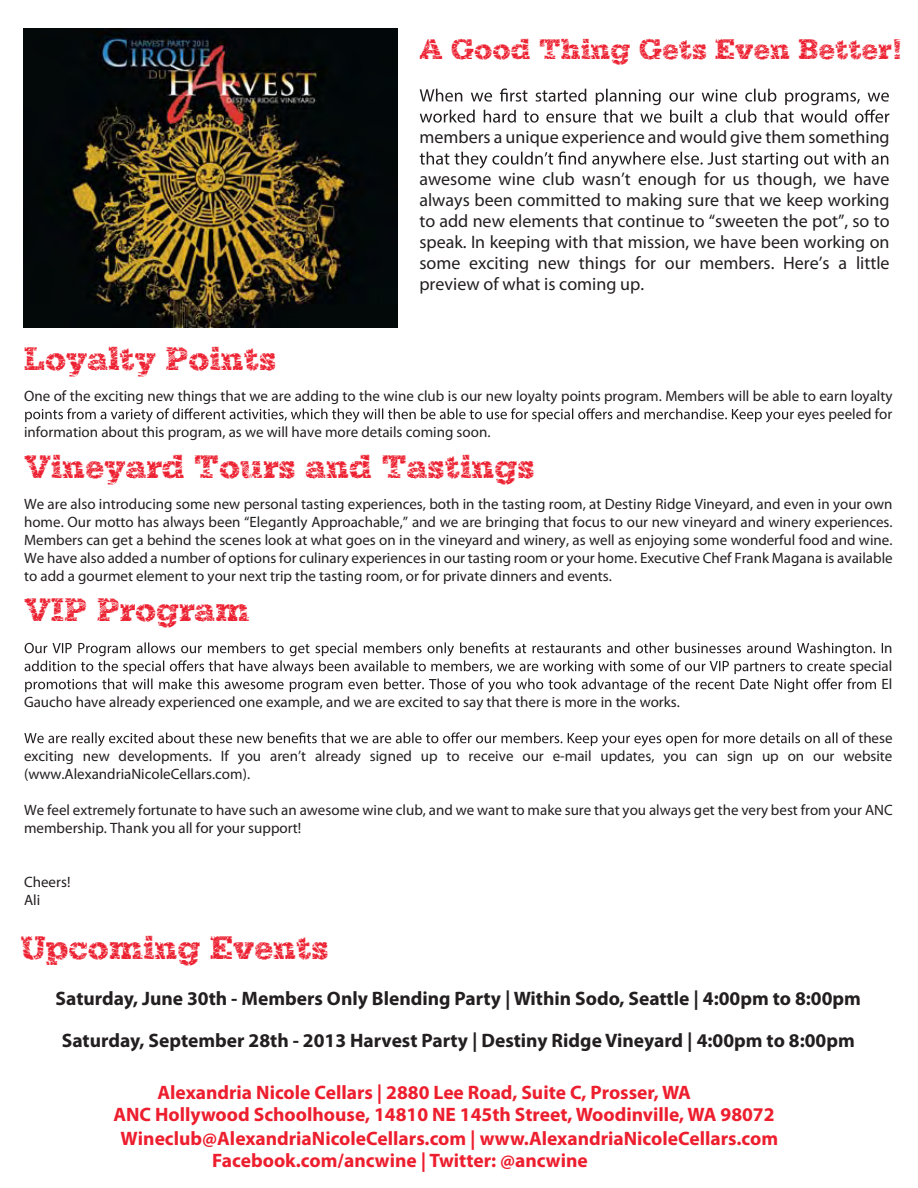
<style>
.page{position:relative;width:918px;height:1188px;background:#fff}
.page>*{position:absolute;margin:0;border:0;box-sizing:border-box;transform-origin:0 0}
.t1{font:34.5px "SD Grunge Serifia";color:#ec2030}
.t2{font:30px "SD Grunge Serifia";color:#ec2030}
.t3{font:700 19.5px "Myriad Pro";color:#ed1e2e}
.t4{font:700 19.5px/42px "Myriad Pro";color:#231f20;text-align:center}
.t5{font:18px/21px "Myriad Pro";color:#231f20;text-align:justify}
.t6{font:15px/18px "Myriad Pro";color:#231f20;text-align:justify}
</style>
<div class="page">
<svg style="left:25px;top:408px;width:769px;height:14px"></svg>
<svg style="left:25px;top:642px;width:858px;height:50px"></svg>
<svg style="left:24px;top:732px;width:813px;height:14px"></svg>
<img style="left:24px;top:28px;width:374px;height:299px">
<svg style="left:420px;top:88px;width:469px;height:35px"></svg>
<svg style="left:420px;top:151px;width:468px;height:17px"></svg>
<h2 class="t2" style="left:419px;top:37px;width:485px">A Good Thing Gets Even Better!</h2>
<h1 class="t1" style="left:24px;top:344px;width:254px">Loyalty Points</h1>
<p class="t5" style="left:419px;top:127px;width:472px">members a unique experience and would give them something</p>
<p class="t5" style="left:419px;top:169px;width:472px">awesome wine club wasn’t enough for us though, we have always been committed to making sure that we keep working to add new elements that continue to “sweeten the pot”, so to speak. In keeping with that mission, we have been working on some exciting new things for our members. Here’s a little preview of what is coming up.</p>
<p class="t6" style="left:24px;top:387px;width:870px">One of the exciting new things that we are adding to the wine club is our new loyalty points program. Members will be able to earn loyalty</p>
<p class="t6" style="left:797px;top:405px;width:97px">eyes peeled for</p>
<p class="t6" style="left:24px;top:423px;width:468px">information about this program, as we will have more details coming soon.</p>
<h1 class="t1" style="left:24px;top:452px;width:512px">Vineyard Tours and Tastings</h1>
<p class="t6" style="left:24px;top:495px;width:870px">We are also introducing some new personal tasting experiences, both in the tasting room, at Destiny Ridge Vineyard, and even in your own home. Our motto has always been “Elegantly Approachable,” and we are bringing that focus to our new vineyard and winery experiences.<br>Members can get a behind the scenes look at what goes on in the vineyard and winery, as well as enjoying some wonderful food and wine.<br>We have also added a number of options for culinary experiences in our tasting room or your home. Executive Chef Frank Magana is available to add a gourmet element to your next trip the tasting room, or for private dinners and events.</p>
<h1 class="t1" style="left:24px;top:596px;width:227px">VIP Program</h1>
<p class="t6" style="left:838px;top:639px;width:56px;text-align:right">n<br>e special<br>El</p>
<p class="t6" style="left:24px;top:693px;width:657px">Gaucho have already experienced one example, and we are excited to say that there is more in the works.</p>
<p class="t6" style="left:24px;top:729px;width:870px;text-indent:818px">of these exciting new developments. If you aren’t already signed up to receive our e-mail updates, you can sign up on our website (www.AlexandriaNicoleCellars.com).</p>
<p class="t6" style="left:24px;top:801px;width:870px">We feel extremely fortunate to have such an awesome wine club, and we want to make sure that you always get the very best from your ANC membership. Thank you all for your support!</p>
<p class="t6" style="left:24px;top:873px;width:48px">Cheers!<br>Ali</p>
<h1 class="t1" style="left:21px;top:933px;width:310px">Upcoming Events</h1>
<h3 class="t4" style="left:56px;top:977px;width:807px">Saturday, June 30th - Members Only Blending Party | Within Sodo, Seattle | 4:00pm to 8:00pm<br>Saturday, September 28th - 2013 Harvest Party | Destiny Ridge Vineyard | 4:00pm to 8:00pm</h3>
<h3 class="t3" style="left:158px;top:1080px;width:535px">Alexandria Nicole Cellars | 2880 Lee Road, Suite C, Prosser, WA</h3>
<h3 class="t3" style="left:113px;top:1102px;width:663px">ANC Hollywood Schoolhouse, 14810 NE 145th Street, Woodinville, WA 98072</h3>
<h3 class="t3" style="left:121px;top:1126px;width:659px">Wineclub@AlexandriaNicoleCellars.com | www.AlexandriaNicoleCellars.com</h3>
<h3 class="t3" style="left:212px;top:1148px;width:377px">Facebook.com/ancwine | Twitter: @ancwine</h3>
</div>
